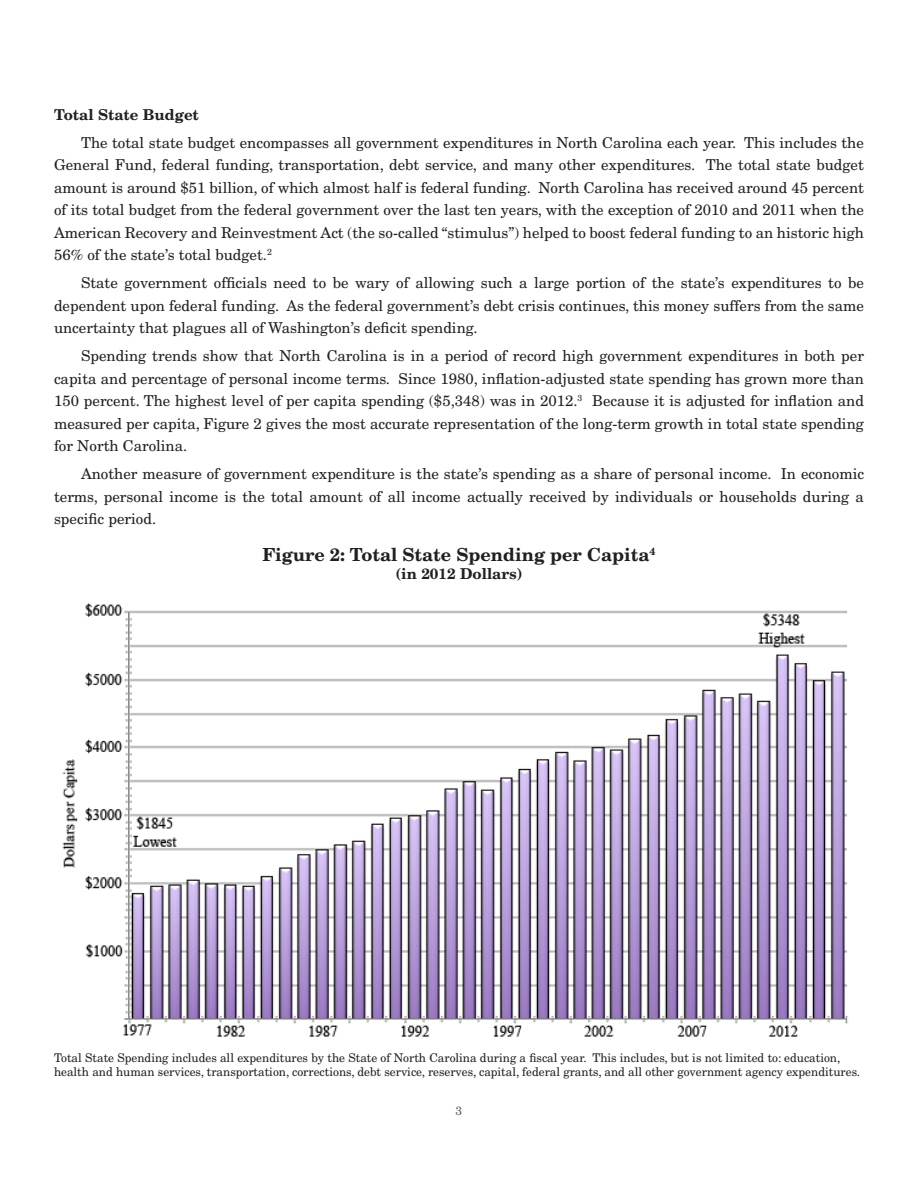
<style>
.page{position:relative;width:918px;height:1188px;background:#fff}
.page>*{position:absolute;margin:0;border:0;box-sizing:border-box;transform-origin:0 0}
.Table_header{font:700 18px "New Century Schlbk";color:#231f20}
.Body_Text{font:15px/22.5px "New Century Schlbk";color:#231f20;text-align:justify}
.Subhead{font:700 15px "New Century Schlbk";color:#231f20}
.Table_header-2{font:700 15px "New Century Schlbk";color:#231f20}
.Endnotes{font:12px/14.4px "New Century Schlbk";color:#231f20}
.Endnotes-2{font:12px "New Century Schlbk";color:#57585a}
</style>
<div class="page">
<img style="left:62px;top:603px;width:786px;height:434px">
<p class="Subhead" style="left:54px;top:105px;width:147px">Total State Budget</p>
<p class="Body_Text" style="left:54px;top:133px;width:812px;text-indent:27px">The total state budget encompasses all government expenditures in North Carolina each year. This includes the General Fund, federal funding, transportation, debt service, and many other expenditures. The total state budget amount is around $51 billion, of which almost half is federal funding. North Carolina has received around 45 percent of its total budget from the federal government over the last ten years, with the exception of 2010 and 2011 when the American Recovery and Reinvestment Act (the so-called “stimulus”) helped to boost federal funding to an historic high 56% of the state’s total budget.<sup>2</sup></p>
<p class="Body_Text" style="left:54px;top:273px;width:812px;text-indent:27px">State government officials need to be wary of allowing such a large portion of the state’s expenditures to be dependent upon federal funding. As the federal government’s debt crisis continues, this money suffers from the same uncertainty that plagues all of Washington’s deficit spending.</p>
<p class="Body_Text" style="left:54px;top:346px;width:812px;text-indent:27px">Spending trends show that North Carolina is in a period of record high government expenditures in both per capita and percentage of personal income terms. Since 1980, inflation-adjusted state spending has grown more than 150 percent. The highest level of per capita spending ($5,348) was in 2012.<sup>3</sup> Because it is adjusted for inflation and measured per capita, Figure 2 gives the most accurate representation of the long-term growth in total state spending for North Carolina.</p>
<p class="Body_Text" style="left:54px;top:464px;width:812px;text-indent:27px">Another measure of government expenditure is the state’s spending as a share of personal income. In economic terms, personal income is the total amount of all income actually received by individuals or households during a specific period.</p>
<p class="Table_header" style="left:262px;top:543px;width:395px">Figure 2: Total State Spending per Capita<sup>4</sup></p>
<p class="Table_header-2" style="left:395px;top:564px;width:129px">(in 2012 Dollars)</p>
<p class="Endnotes" style="left:54px;top:1052px;width:808px">Total State Spending includes all expenditures by the State of North Carolina during a fiscal year. This includes, but is not limited to: education, health and human services, transportation, corrections, debt service, reserves, capital, federal grants, and all other government agency expenditures.</p>
<p class="Endnotes-2" style="left:456px;top:1103px;width:8px">3</p>
</div>
